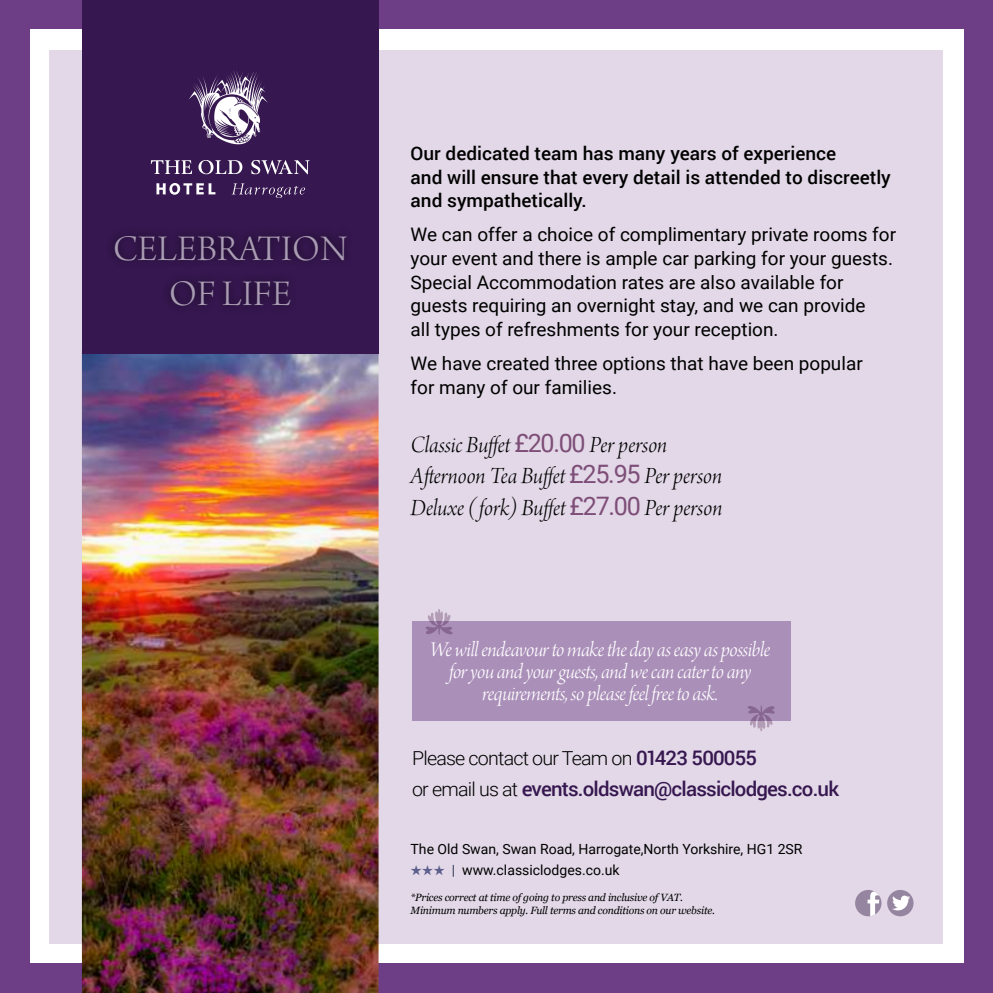
<style>
.page{position:relative;width:993px;height:993px;background:#fff}
.page>*{position:absolute;margin:0;border:0;box-sizing:border-box;transform-origin:0 0}
.t1{font:37.98px/45.3px "Arno Pro Light Display";letter-spacing:.01em;color:#aa9db3;text-align:center}
.t2{font:24.5px/31.7px "Arno Pro Light Italic Display";letter-spacing:-.005em;color:#000}
.t3{font:22.05px/21.9px "Arno Pro Light Italic Display";letter-spacing:-.025em;color:#fff;text-align:center}
.t4{font:500 20.12px "Roboto";letter-spacing:-.04em;color:#361750}
.t5{font:300 19.25px "Roboto";letter-spacing:-.04em;color:#000}
.t6{font:18.55px/23.6px "Roboto";color:#000}
.t7{font:500 18.55px/23.6px "Roboto";color:#000}
.t8{font:14px/21.7px "Roboto";color:#000}
.t9{font:italic 10.5px/12.2px "Georgia";letter-spacing:-.02em;color:#000}
.s1{font-family:"Roboto";font-size:25.38px;color:#7e4e78}
.s2{font-weight:500;font-size:20.12px;color:#361750}
.s3{font-weight:300;font-size:19.25px;color:#000}
.s4{color:#2e3250}
</style>
<div class="page">
<div style="left:0;top:0;width:992px;height:992px;background:#6d3e86"></div>
<div style="left:30px;top:30px;width:932px;height:932px;background:#fff"></div>
<div style="left:50px;top:50px;width:893px;height:893px;background:#e2d8e7"></div>
<img style="left:82px;top:353px;width:296px;height:639px">
<svg style="left:854px;top:889px;width:27px;height:27px"></svg>
<svg style="left:867px;top:890px;width:12px;height:26px"></svg>
<svg style="left:886px;top:889px;width:27px;height:27px"></svg>
<svg style="left:891px;top:895px;width:18px;height:15px"></svg>
<div style="left:412px;top:620px;width:378px;height:100px;background:#aa8fb9"></div>
<svg style="left:747px;top:705px;width:27px;height:26px"></svg>
<svg style="left:425px;top:609px;width:27px;height:25px"></svg>
<div style="left:82px;top:0;width:296px;height:353px;background:#361750"></div>
<div style="left:105px;top:226px;width:249px;height:89px;background:#33164c"></div>
<svg style="left:189px;top:71px;width:79px;height:73px"></svg>
<svg style="left:231px;top:183px;width:74px;height:15px"></svg>
<svg style="left:156px;top:183px;width:59px;height:12px"></svg>
<svg style="left:151px;top:160px;width:158px;height:14px"></svg>
<h1 class="t1" style="left:113px;top:228px;width:236px">CELEBRATION<br>OF LIFE</h1>
<p class="t7" style="left:410px;top:141px;width:481px">Our dedicated team has many years of experience<br>and will ensure that every detail is attended to discreetly and sympathetically.</p>
<p class="t6" style="left:410px;top:222px;width:487px">We can offer a choice of complimentary private rooms for your event and there is ample car parking for your guests.<br>Special Accommodation rates are also available for guests requiring an overnight stay, and we can provide<br>all types of refreshments for your reception.</p>
<p class="t6" style="left:410px;top:351px;width:453px">We have created three options that have been popular for many of our families.</p>
<h2 class="t2" style="left:410px;top:430px;width:313px">Classic Buffet <span class="s1">£20.00</span> Per person<br>Afternoon Tea Buffet <span class="s1">£25.95</span> Per person<br>Deluxe ( fork) Buffet <span class="s1">£27.00</span> Per person</h2>
<p class="t3" style="left:430px;top:640px;width:341px">We will endeavour to make the day as easy as possible for you and your guests, and we can cater to any requirements, so please feel free to ask.</p>
<p class="t5" style="left:412px;top:744px;width:346px">Please contact our Team on <span class="s2">01423 500055</span></p>
<p class="t4" style="left:412px;top:774px;width:428px"><span class="s3">or email us at</span> events.oldswan@classiclodges.co.uk</p>
<p class="t8" style="left:451px;top:837px;width:352px;text-indent:-41px">The Old Swan, Swan Road, Harrogate,North Yorkshire, HG1 2SR <span class="s4">|</span> www.classiclodges.co.uk</p>
<p class="t9" style="left:410px;top:890px;width:306px">*Prices correct at time of going to press and inclusive of VAT.<br>Minimum numbers apply. Full terms and conditions on our website.</p>
</div>
